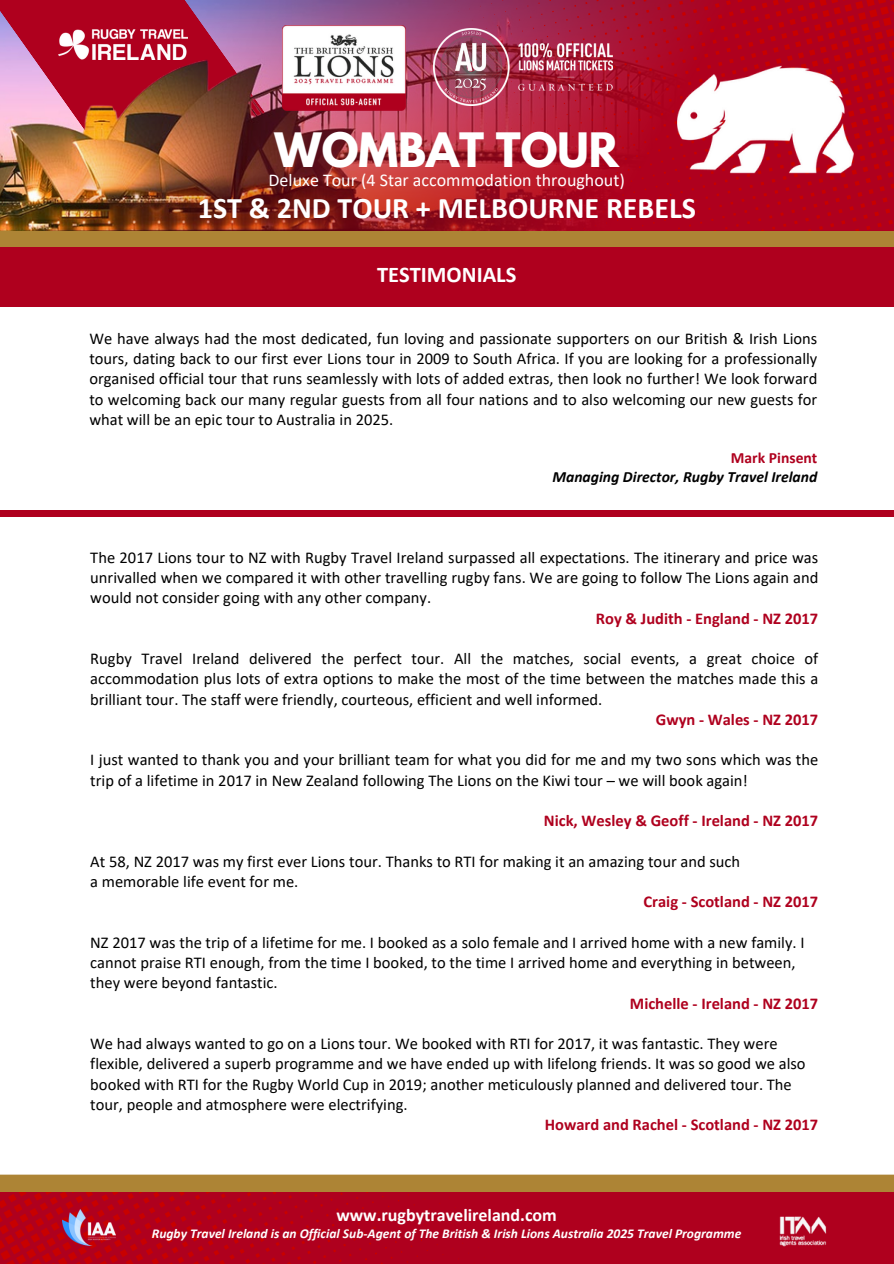
<style>
.page{position:relative;width:894px;height:1264px;background:#fff}
.page>*{position:absolute;margin:0;border:0;box-sizing:border-box;transform-origin:0 0}
.t1{font:700 42px "League Spartan";color:#fff}
.t2{font:700 30px "Calibri";color:#fff}
.t3{font:700 22.5px "Calibri";color:#fff}
.t4{font:18px "Calibri";color:#fff}
.t5{font:700 18px "Calibri";color:#fff}
.t6{font:16.5px/20.2px "Calibri";color:#000}
.t7{font:700 16.5px "Calibri";color:#af001e}
.t8{font:italic 700 15.6px "Calibri";color:#000}
.t9{font:700 15.6px "Calibri";color:#af001e}
.t10{font:italic 700 13.5px "Calibri";color:#fff}
</style>
<div class="page">
<div style="left:0;top:0;width:893px;height:1263px;background:#af001e"></div>
<img style="left:14px;top:0;width:290px;height:231px">
<svg style="left:0;top:1191px;width:538px;height:72px"></svg>
<svg style="left:304px;top:0;width:589px;height:231px"></svg>
<div style="left:0;top:231px;width:893px;height:960px;background:#fff"></div>
<img style="left:58px;top:29px;width:130px;height:30px">
<div style="left:0;top:247px;width:893px;height:60px;background:#af001e"></div>
<div style="left:0;top:510px;width:893px;height:6px;background:#af001e"></div>
<img style="left:63px;top:1209px;width:53px;height:36px">
<img style="left:779px;top:1216px;width:48px;height:31px">
<img style="left:282px;top:25px;width:123px;height:86px">
<img style="left:433px;top:29px;width:179px;height:76px">
<img style="left:674px;top:59px;width:179px;height:124px">
<h1 class="t1" style="left:274px;top:129px;width:346px">WOMBAT TOUR</h1>
<h2 class="t2" style="left:198px;top:195px;width:499px">1ST &amp; 2ND TOUR + MELBOURNE REBELS</h2>
<p class="t4" style="left:268px;top:173px;width:357px">Deluxe Tour (4 Star accommodation throughout)</p>
<h3 class="t3" style="left:377px;top:265px;width:141px">TESTIMONIALS</h3>
<p class="t6" style="left:89px;top:329px;width:729px;text-align:justify">We have always had the most dedicated, fun loving and passionate supporters on our British &amp; Irish Lions tours, dating back to our first ever Lions tour in 2009 to South Africa. If you are looking for a professionally organised official tour that runs seamlessly with lots of added extras, then look no further! We look forward to welcoming back our many regular guests from all four nations and to also welcoming our new guests for what will be an epic tour to Australia in 2025.</p>
<p class="t9" style="left:730px;top:451px;width:88px">Mark Pinsent</p>
<p class="t8" style="left:552px;top:470px;width:266px">Managing Director, Rugby Travel Ireland</p>
<p class="t6" style="left:90px;top:548px;width:729px;text-align:justify">The 2017 Lions tour to NZ with Rugby Travel Ireland surpassed all expectations. The itinerary and price was unrivalled when we compared it with other travelling rugby fans. We are going to follow The Lions again and would not consider going with any other company.</p>
<p class="t7" style="left:595px;top:611px;width:224px">Roy &amp; Judith - England - NZ 2017</p>
<p class="t6" style="left:90px;top:650px;width:729px;text-align:justify">Rugby Travel Ireland delivered the perfect tour. All the matches, social events, a great choice of accommodation plus lots of extra options to make the most of the time between the matches made this a brilliant tour. The staff were friendly, courteous, efficient and well informed.</p>
<p class="t7" style="left:655px;top:712px;width:164px">Gwyn - Wales - NZ 2017</p>
<p class="t6" style="left:90px;top:751px;width:729px">I just wanted to thank you and your brilliant team for what you did for me and my two sons which was the trip of a lifetime in 2017 in New Zealand following The Lions on the Kiwi tour – we will book again!</p>
<p class="t7" style="left:543px;top:813px;width:276px">Nick, Wesley &amp; Geoff - Ireland - NZ 2017</p>
<p class="t6" style="left:90px;top:852px;width:651px">At 58, NZ 2017 was my first ever Lions tour. Thanks to RTI for making it an amazing tour and such a memorable life event for me.</p>
<p class="t7" style="left:643px;top:894px;width:176px">Craig - Scotland - NZ 2017</p>
<p class="t6" style="left:90px;top:933px;width:715px">NZ 2017 was the trip of a lifetime for me. I booked as a solo female and I arrived home with a new family. I cannot praise RTI enough, from the time I booked, to the time I arrived home and everything in between, they were beyond fantastic.</p>
<p class="t7" style="left:629px;top:996px;width:190px">Michelle - Ireland - NZ 2017</p>
<p class="t6" style="left:90px;top:1034px;width:716px">We had always wanted to go on a Lions tour. We booked with RTI for 2017, it was fantastic. They were flexible, delivered a superb programme and we have ended up with lifelong friends. It was so good we also booked with RTI for the Rugby World Cup in 2019; another meticulously planned and delivered tour. The tour, people and atmosphere were electrifying.</p>
<p class="t7" style="left:544px;top:1117px;width:275px">Howard and Rachel - Scotland - NZ 2017</p>
<p class="t5" style="left:336px;top:1207px;width:222px">www.rugbytravelireland.com</p>
<p class="t10" style="left:152px;top:1228px;width:591px">Rugby Travel Ireland is an Official Sub-Agent of The British &amp; Irish Lions Australia 2025 Travel Programme</p>
</div>
